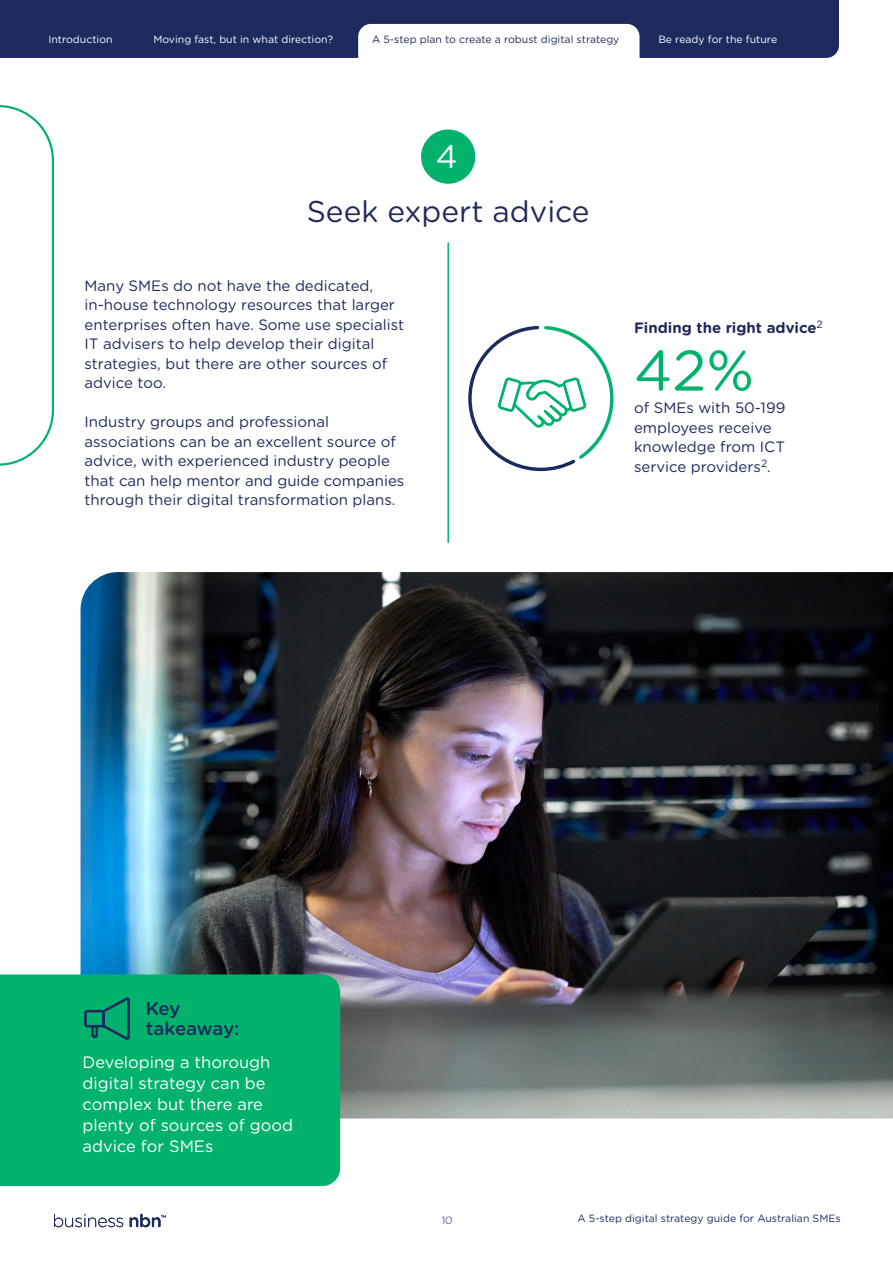
<style>
.page{position:relative;width:893px;height:1263px;background:#fff}
.page>*{position:absolute;margin:0;border:0;box-sizing:border-box;transform-origin:0 0}
.t1{font:57px "Gotham Rounded";color:#00b26b}
.t2{font:32.55px "Gotham Rounded";color:#fff}
.t3{font:30px "Gotham Rounded";color:#202b5c}
.t4{font:500 18.6px/20.2px "Gotham Rounded";letter-spacing:-.015em;color:#1d2a5d}
.t5{font:16.5px/21px "Gotham Rounded";color:#fff}
.t6{font:15px/19.5px "Gotham Rounded";color:#1d2a5d}
.t7{font:700 15px "Gotham Rounded";color:#202b5c}
.t8{font:10.5px "Gotham Rounded";color:#1d2a5d}
.t9{font:10.5px "Gotham Rounded";color:#fff}
.t10{font:300 10.5px "Gotham Rounded";color:#1d2a5d}
</style>
<div class="page">
<hr style="left:447px;top:243px;width:2px;height:300px;background:#00b26b">
<img style="left:81px;top:572px;width:812px;height:546px">
<svg style="left:54px;top:1214px;width:112px;height:13px"></svg>
<div style="left:421px;top:129px;width:54px;height:55px;background:#00b26b;border-radius:50%"></div>
<div style="left:0;top:974px;width:340px;height:212px;background:#00b26b"></div>
<svg style="left:83px;top:995px;width:48px;height:47px"></svg>
<svg style="left:0;top:105px;width:54px;height:361px"></svg>
<svg style="left:468px;top:325px;width:146px;height:147px"></svg>
<div style="left:0;top:0;width:839px;height:58px;background:#1d2a5d"></div>
<svg style="left:358px;top:24px;width:281px;height:34px"></svg>
<p class="t9" style="left:48px;top:32px;width:66px">Introduction</p>
<p class="t9" style="left:153px;top:32px;width:181px">Moving fast, but in what direction?</p>
<p class="t8" style="left:372px;top:32px;width:249px">A 5-step plan to create a robust digital strategy</p>
<p class="t9" style="left:658px;top:32px;width:120px">Be ready for the future</p>
<h2 class="t2" style="left:436px;top:134px;width:23px">4</h2>
<h3 class="t3" style="left:307px;top:191px;width:284px">Seek expert advice</h3>
<p class="t6" style="left:85px;top:275px;width:321px">Many SMEs do not have the dedicated, in-house technology resources that larger enterprises often have. Some use specialist IT advisers to help develop their digital strategies, but there are other sources of advice too.</p>
<p class="t6" style="left:85px;top:411px;width:321px">Industry groups and professional associations can be an excellent source of advice, with experienced industry people that can help mentor and guide companies through their digital transformation plans.</p>
<p class="t7" style="left:634px;top:317px;width:190px">Finding the right advice<sup>2</sup></p>
<h1 class="t1" style="left:634px;top:331px;width:121px">42%</h1>
<p class="t6" style="left:634px;top:397px;width:153px">of SMEs with 50-199 employees receive knowledge from ICT service providers<sup>2</sup>.</p>
<p class="t4" style="left:146px;top:997px;width:95px">Key takeaway:</p>
<p class="t5" style="left:83px;top:1051px;width:212px">Developing a thorough digital strategy can be complex but there are plenty of sources of good advice for SMEs</p>
<p class="t10" style="left:442px;top:1213px;width:12px">10</p>
<p class="t8" style="left:578px;top:1211px;width:265px">A 5-step digital strategy guide for Australian SMEs</p>
</div>
